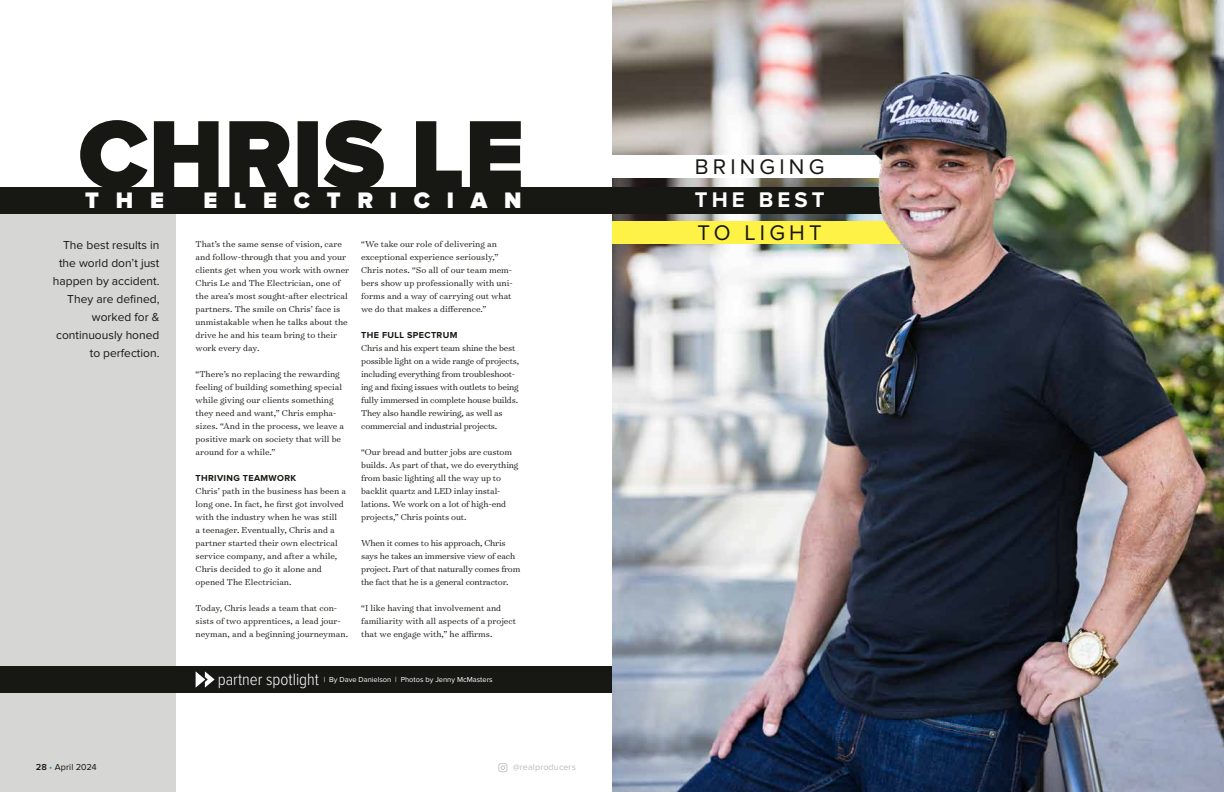
<style>
.page{position:relative;width:1224px;height:792px;background:#fff}
.page>*{position:absolute;margin:0;border:0;box-sizing:border-box;transform-origin:0 0}
.t1{font:900 23.3px "Proxima Nova";letter-spacing:.72em;color:#fff}
.t2{font:22px "Proxima Nova";letter-spacing:.19em;color:#171713}
.t3{font:700 22px "Proxima Nova";letter-spacing:.19em;color:#fff}
.t4{font:300 17px "Proxima Nova Cond";color:#fff}
.t5{font:12px/18px "Proxima Nova";color:#171713;text-align:right}
.t6{font:300 9.8px/13px "Surveyor Text";color:#171713}
.t7{font:300 9.8px/13px "Surveyor Text";letter-spacing:-.02em;color:#171713}
.t8{font:700 9px "Proxima Nova";letter-spacing:.04em;color:#171713}
.t9{font:9px "Proxima Nova";letter-spacing:.01em;color:#bbbcbc}
.t10{font:9px "Proxima Nova";letter-spacing:.01em;color:#171713}
.t11{font:7.5px "Proxima Nova";color:#fff}
.s1{font-weight:600}
.s2{color:#31a5d9}
</style>
<div class="page">
<svg style="left:498px;top:763px;width:9px;height:9px"></svg>
<div style="left:0;top:208px;width:176px;height:584px;background:#d6d6d5"></div>
<img style="left:612px;top:0;width:612px;height:792px">
<div style="left:0;top:187px;width:904px;height:26px;background:#171713"></div>
<div style="left:0;top:666px;width:612px;height:27px;background:#171713"></div>
<svg style="left:80px;top:120px;width:441px;height:67px"></svg>
<div style="left:612px;top:155px;width:287px;height:23px;background:#fff"></div>
<div style="left:612px;top:222px;width:306px;height:22px;background:#fff246"></div>
<img style="left:730px;top:85px;width:243px;height:227px">
<svg style="left:196px;top:671px;width:19px;height:17px"></svg>
<h1 class="t1" style="left:85px;top:190px;width:80px">THE</h1>
<h1 class="t1" style="left:203px;top:190px;width:320px">ELECTRICIAN</h1>
<p class="t5" style="left:53px;top:236px;width:108px">The best results in the world don’t just happen by accident.<br>They are defined, worked for &amp; continuously honed to perfection.</p>
<p class="t6" style="left:361px;top:237px;width:153px">“We take our role of delivering an exceptional experience seriously,” Chris notes. “So all of our team mem&shy;bers show up professionally with uni&shy;forms and a way of carrying out what we do that makes a difference.”</p>
<p class="t8" style="left:361px;top:331px;width:98px">THE FULL SPECTRUM</p>
<p class="t7" style="left:361px;top:342px;width:159px">Chris and his expert team shine the best possible light on a wide range of projects, including everything from troubleshoot&shy;ing and fixing issues with outlets to being fully immersed in complete house builds.<br>They also handle rewiring, as well as commercial and industrial projects.</p>
<p class="t6" style="left:361px;top:445px;width:159px">“Our bread and butter jobs are custom builds. As part of that, we do everything from basic lighting all the way up to backlit quartz and LED inlay instal&shy;lations. We work on a lot of high-end projects,” Chris points out.</p>
<p class="t7" style="left:361px;top:536px;width:161px">When it comes to his approach, Chris says he takes an immersive view of each project. Part of that naturally comes from the fact that he is a general contractor.</p>
<p class="t6" style="left:361px;top:601px;width:156px">“I like having that involvement and familiarity with all aspects of a project that we engage with,” he affirms.</p>
<p class="t6" style="left:196px;top:238px;width:155px">That’s the same sense of vision, care and follow-through that you and your clients get when you work with owner Chris Le and The Electrician, one of the area’s most sought-after electrical partners. The smile on Chris’ face is unmistakable when he talks about the drive he and his team bring to their work every day.</p>
<p class="t6" style="left:196px;top:367px;width:150px">“There’s no replacing the rewarding feeling of building something special while giving our clients something they need and want,” Chris empha&shy;sizes. “And in the process, we leave a positive mark on society that will be around for a while.”</p>
<p class="t8" style="left:196px;top:474px;width:102px">THRIVING TEAMWORK</p>
<p class="t6" style="left:196px;top:485px;width:152px">Chris’ path in the business has been a long one. In fact, he first got involved with the industry when he was still<br>a teenager. Eventually, Chris and a partner started their own electrical service company, and after a while, Chris decided to go it alone and opened The Electrician.</p>
<p class="t6" style="left:196px;top:601px;width:154px">Today, Chris leads a team that con&shy;sists of two apprentices, a lead jour&shy;neyman, and a beginning journeyman.</p>
<h3 class="t4" style="left:218px;top:671px;width:103px">partner spotlight</h3>
<p class="t11" style="left:324px;top:676px;width:170px">| By Dave Danielson | Photos by Jenny McMasters</p>
<p class="t10" style="left:36px;top:762px;width:62px"><span class="s1">28</span> <span class="s2">•</span> April 2024</p>
<p class="t9" style="left:513px;top:762px;width:65px">@realproducers</p>
<h2 class="t2" style="left:695px;top:154px;width:131px">BRINGING</h2>
<h2 class="t3" style="left:695px;top:190px;width:131px">THE BEST</h2>
<h2 class="t2" style="left:698px;top:220px;width:126px">TO LIGHT</h2>
</div>
